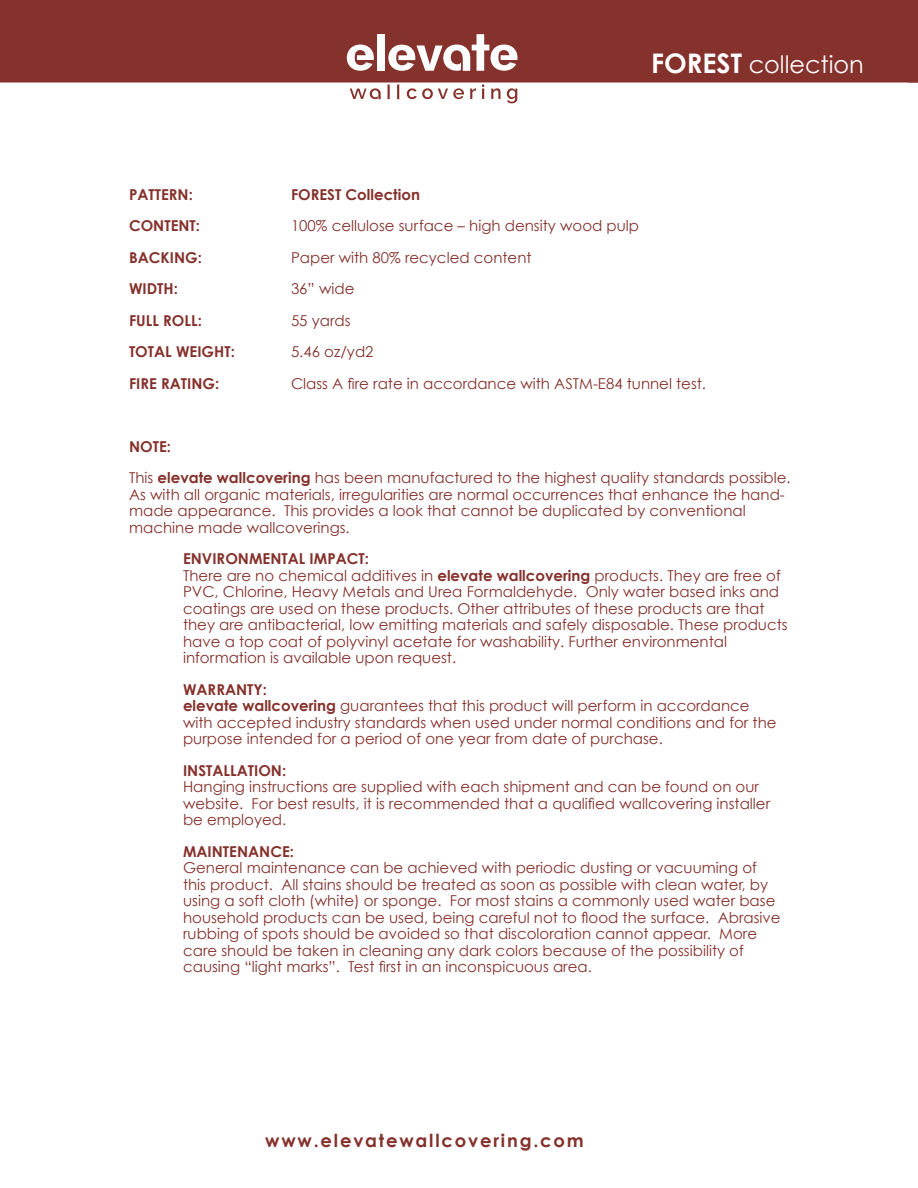
<style>
.page{position:relative;width:918px;height:1188px;background:#fff}
.page>*{position:absolute;margin:0;border:0;box-sizing:border-box;transform-origin:0 0}
.t1{font:24px "Century Gothic";color:#fff}
.t2{font:700 18px "Century Gothic";letter-spacing:.1em;color:#85312c}
.t3{font:15px/16.5px "Century Gothic";color:#85312c}
.t4{font:700 15px "Century Gothic";color:#85312c}
.s1{font-weight:700;font-size:27px}
.s2{font-weight:700}
</style>
<div class="page">
<div style="left:0;top:0;width:918px;height:82px;background:#85312c"></div>
<div style="left:377px;top:34px;width:8px;height:37px;background:#fff"></div>
<svg style="left:347px;top:45px;width:27px;height:26px"></svg>
<svg style="left:388px;top:34px;width:130px;height:37px"></svg>
<svg style="left:388px;top:84px;width:2px;height:15px"></svg>
<svg style="left:397px;top:84px;width:2px;height:15px"></svg>
<svg style="left:470px;top:88px;width:6px;height:11px"></svg>
<svg style="left:482px;top:84px;width:2px;height:15px"></svg>
<svg style="left:491px;top:88px;width:10px;height:11px"></svg>
<svg style="left:507px;top:88px;width:10px;height:15px"></svg>
<svg style="left:350px;top:88px;width:31px;height:11px"></svg>
<svg style="left:407px;top:88px;width:57px;height:11px"></svg>
<h1 class="t1" style="left:651px;top:50px;width:214px"><span class="s1">FOREST</span> collection</h1>
<p class="t4" style="left:129px;top:185px;width:65px">PATTERN:</p>
<p class="t4" style="left:291px;top:185px;width:130px">FOREST Collection</p>
<p class="t4" style="left:129px;top:216px;width:73px">CONTENT:</p>
<p class="t3" style="left:291px;top:217px;width:350px">100% cellulose surface – high density wood pulp</p>
<p class="t4" style="left:129px;top:248px;width:74px">BACKING:</p>
<p class="t3" style="left:291px;top:249px;width:242px">Paper with 80% recycled content</p>
<p class="t4" style="left:129px;top:279px;width:50px">WIDTH:</p>
<p class="t3" style="left:291px;top:280px;width:65px">36” wide</p>
<p class="t4" style="left:129px;top:311px;width:74px">FULL ROLL:</p>
<p class="t3" style="left:291px;top:312px;width:61px">55 yards</p>
<p class="t4" style="left:129px;top:342px;width:107px">TOTAL WEIGHT:</p>
<p class="t3" style="left:291px;top:343px;width:84px">5.46 oz/yd2</p>
<p class="t4" style="left:129px;top:374px;width:92px">FIRE RATING:</p>
<p class="t3" style="left:291px;top:375px;width:417px">Class A fire rate in accordance with ASTM-E84 tunnel test.</p>
<p class="t3" style="left:129px;top:430px;width:663px;line-height:31.5px"><span class="s2">NOTE:<br></span>This <span class="s2">elevate wallcovering</span> has been manufactured to the highest quality standards possible.</p>
<p class="t3" style="left:129px;top:486px;width:657px">As with all organic materials, irregularities are normal occurrences that enhance the hand&shy;made appearance. This provides a look that cannot be duplicated by conventional machine made wallcoverings.</p>
<p class="t3" style="left:183px;top:550px;width:606px"><span class="s2">ENVIRONMENTAL IMPACT:<br></span>There are no chemical additives in <span class="s2">elevate wallcovering</span> products. They are free of PVC, Chlorine, Heavy Metals and Urea Formaldehyde. Only water based inks and coatings are used on these products. Other attributes of these products are that they are antibacterial, low emitting materials and safely disposable. These products have a top coat of polyvinyl acetate for washability. Further environmental information is available upon request.</p>
<p class="t3" style="left:183px;top:681px;width:595px"><span class="s2">WARRANTY:<br>elevate wallcovering</span> guarantees that this product will perform in accordance with accepted industry standards when used under normal conditions and for the purpose intended for a period of one year from date of purchase.</p>
<p class="t4" style="left:183px;top:761px;width:105px">INSTALLATION:</p>
<p class="t3" style="left:183px;top:778px;width:589px">Hanging instructions are supplied with each shipment and can be found on our website. For best results, it is recommended that a qualified wallcovering installer be employed.</p>
<p class="t4" style="left:183px;top:842px;width:112px">MAINTENANCE:</p>
<p class="t3" style="left:183px;top:859px;width:599px">General maintenance can be achieved with periodic dusting or vacuuming of this product. All stains should be treated as soon as possible with clean water, by using a soft cloth (white) or sponge. For most stains a commonly used water base household products can be used, being careful not to flood the surface. Abrasive rubbing of spots should be avoided so that discoloration cannot appear. More care should be taken in cleaning any dark colors because of the possibility of causing “light marks”. Test first in an inconspicuous area.</p>
<p class="t2" style="left:265px;top:1130px;width:320px">www.elevatewallcovering.com</p>
</div>
